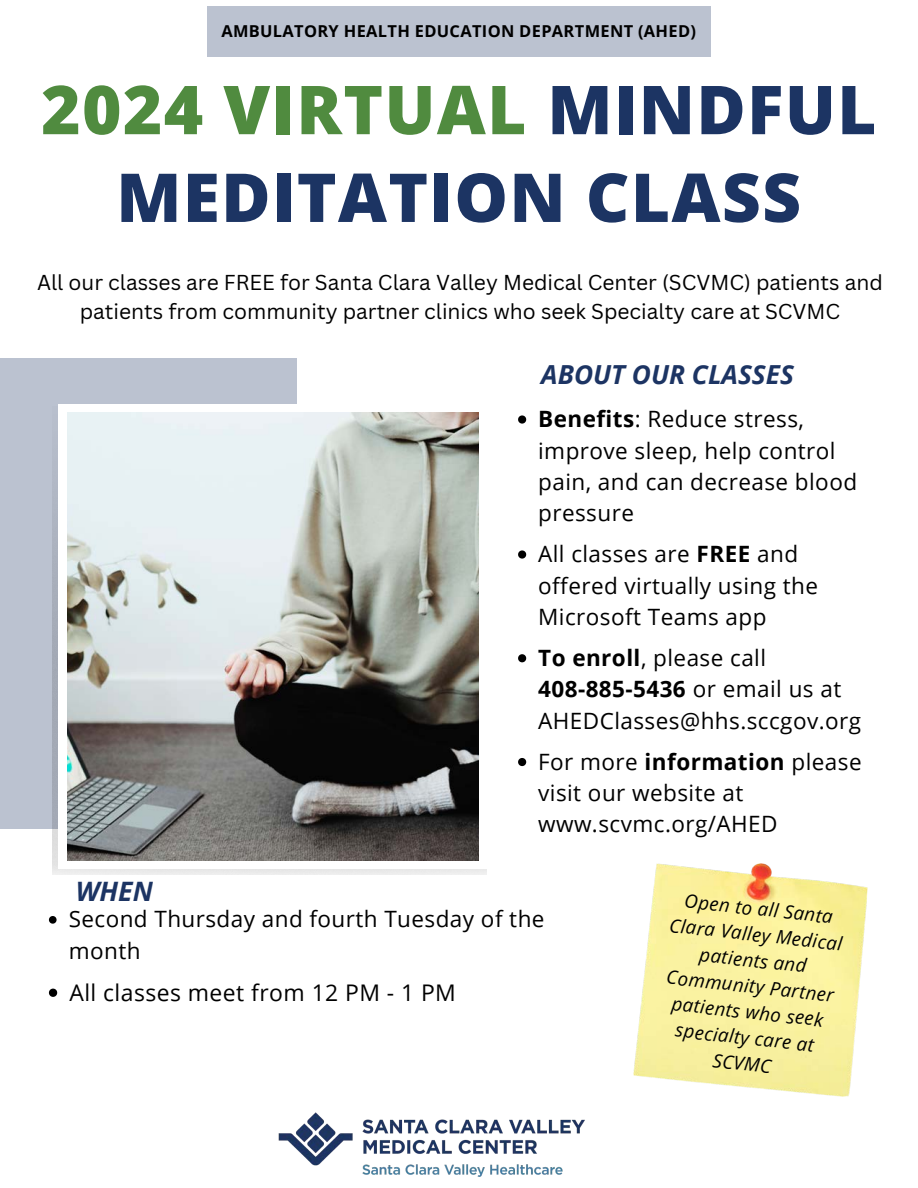
<style>
.page{position:relative;width:918px;height:1188px;background:#fff}
.page>*{position:absolute;margin:0;border:0;box-sizing:border-box;transform-origin:0 0}
.t1{font:800 67.5px/87.8px "Open Sans";letter-spacing:.02em;color:#1c3463;text-align:center}
.t2{font:italic 700 26.7px "Open Sans";color:#1c3463}
.t3{font:italic 700 26.25px "Open Sans";color:#1c3463}
.t4{font:22.95px "Open Sans";letter-spacing:.02em;color:#000}
.t5{font:22.5px/31.2px "Open Sans";letter-spacing:.02em;color:#000}
.t6{font:21px/29.2px "Canva Sans";color:#000;text-align:center}
.t7{font:italic 18.75px/25.8px "Open Sans";color:#000;text-align:center}
.t8{font:700 16.5px "Open Sans";letter-spacing:.02em;color:#000}
.s1{color:#508b3f}
.s2{font-weight:700}
</style>
<div class="page">
<div style="left:207px;top:7px;width:504px;height:50px;background:#bbc2d0"></div>
<div style="left:0;top:359px;width:297px;height:470px;background:#bbc2d0"></div>
<div style="left:58px;top:404px;width:431px;height:465px;background:#fff"></div>
<img style="left:68px;top:413px;width:410px;height:447px">
<img style="left:633px;top:863px;width:234px;height:233px">
<img style="left:278px;top:1112px;width:307px;height:65px">
<svg style="left:518px;top:415px;width:8px;height:9px"></svg>
<svg style="left:518px;top:550px;width:8px;height:9px"></svg>
<svg style="left:518px;top:654px;width:8px;height:8px"></svg>
<svg style="left:518px;top:758px;width:8px;height:8px"></svg>
<svg style="left:49px;top:916px;width:8px;height:8px"></svg>
<svg style="left:49px;top:989px;width:8px;height:8px"></svg>
<p class="t8" style="left:221px;top:20px;width:476px">AMBULATORY HEALTH EDUCATION DEPARTMENT (AHED)</p>
<h2 class="t1" style="left:41px;top:64px;width:837px"><span class="s1">2024 VIRTUAL</span> MINDFUL<br>MEDITATION CLASS</h2>
<h4 class="t6" style="left:37px;top:267px;width:847px">All our classes are FREE for Santa Clara Valley Medical Center (SCVMC) patients and patients from community partner clinics who seek Specialty care at SCVMC</h4>
<p class="t3" style="left:541px;top:356px;width:254px">ABOUT OUR CLASSES</p>
<p class="t5" style="left:538px;top:403px;width:320px"><span class="s2">Benefits</span>: Reduce stress, improve sleep, help control pain, and can decrease blood pressure</p>
<p class="t5" style="left:538px;top:538px;width:281px">All classes are <span class="s2">FREE</span> and offered virtually using the<br>Microsoft Teams app</p>
<p class="t5" style="left:538px;top:642px;width:325px"><span class="s2">To enroll</span>, please call<br><span class="s2">408-885-5436</span> or email us at<br>AHEDClasses@hhs.sccgov.org</p>
<p class="t5" style="left:538px;top:746px;width:325px">For more <span class="s2">information</span> please visit our website at www.scvmc.org/AHED</p>
<p class="t2" style="left:76px;top:872px;width:79px">WHEN</p>
<p class="t5" style="left:69px;top:903px;width:477px">Second Thursday and fourth Tuesday of the month</p>
<h2 class="t4" style="left:69px;top:976px;width:388px">All classes meet from 12 PM - 1 PM</h2>
<p class="t7" style="left:674px;top:886px;width:175px;rotate:6deg">Open to all Santa<br>Clara Valley Medical patients and<br>Community Partner patients who seek specialty care at<br>SCVMC</p>
</div>
